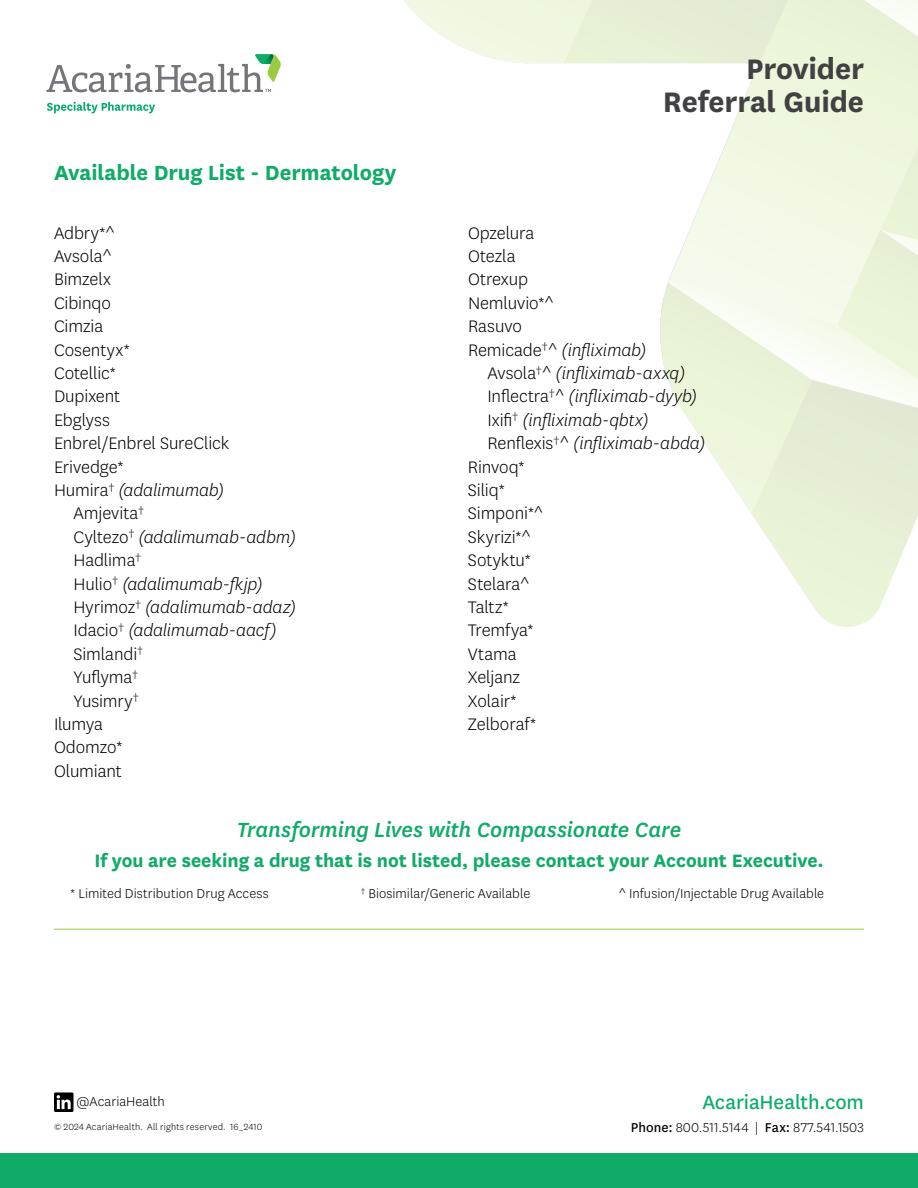
<style>
.page{position:relative;width:918px;height:1188px;background:#fff}
.page>*{position:absolute;margin:0;border:0;box-sizing:border-box;transform-origin:0 0}
.t1{font:700 33px/33px "Centene Sans";letter-spacing:-.005em;color:#414042;text-align:right}
.t2{font:italic 500 24px "Centene Sans";letter-spacing:-.01em;color:#11ab68}
.t3{font:700 24px "Centene Sans";letter-spacing:-.005em;color:#11ab68}
.t4{font:22.5px "Centene Sans";letter-spacing:-.005em;color:#0cac69}
.t5{font:700 21px "Centene Sans";color:#11ab68}
.t6{font:300 19.5px "Centene Sans";letter-spacing:-.005em;color:#000}
.t7{font:italic 300 19.5px "Centene Sans";letter-spacing:-.01em;color:#000}
.t8{font:300 15px "Centene Sans";letter-spacing:.005em;color:#000}
.t9{font:300 10.5px "Centene Sans";letter-spacing:.015em;color:#000}
.s1{font-style:normal}
.s2{font-weight:400}
</style>
<div class="page">
<img style="left:404px;top:0;width:514px;height:626px">
<div style="left:0;top:1153px;width:918px;height:35px;background:#11ab69"></div>
<svg style="left:46px;top:54px;width:235px;height:38px"></svg>
<svg style="left:47px;top:102px;width:108px;height:11px"></svg>
<hr style="left:54px;top:929px;width:810px;height:1px;background:#9aca3c">
<svg style="left:54px;top:1092px;width:20px;height:20px"></svg>
<p class="t3" style="left:54px;top:156px;width:344px">Available Drug List - Dermatology</p>
<p class="t6" style="left:54px;top:221px;width:62px">Adbry*^</p>
<p class="t6" style="left:54px;top:244px;width:59px">Avsola^</p>
<p class="t6" style="left:54px;top:267px;width:59px">Bimzelx</p>
<p class="t6" style="left:54px;top:291px;width:58px">Cibinqo</p>
<p class="t6" style="left:54px;top:314px;width:51px">Cimzia</p>
<p class="t6" style="left:54px;top:338px;width:77px">Cosentyx*</p>
<p class="t6" style="left:54px;top:361px;width:64px">Cotellic*</p>
<p class="t6" style="left:54px;top:384px;width:68px">Dupixent</p>
<p class="t6" style="left:54px;top:408px;width:57px">Ebglyss</p>
<p class="t6" style="left:54px;top:431px;width:177px">Enbrel/Enbrel SureClick</p>
<p class="t6" style="left:54px;top:455px;width:71px">Erivedge*</p>
<p class="t7" style="left:54px;top:478px;width:172px"><span class="s1">Humira</span><sup>†</sup> (adalimumab)</p>
<p class="t6" style="left:73px;top:501px;width:72px">Amjevita<sup>†</sup></p>
<p class="t7" style="left:74px;top:525px;width:224px"><span class="s1">Cyltezo</span><sup>†</sup> (adalimumab-adbm)</p>
<p class="t6" style="left:74px;top:548px;width:69px">Hadlima<sup>†</sup></p>
<p class="t7" style="left:74px;top:572px;width:191px"><span class="s1">Hulio</span><sup>†</sup> (adalimumab-fkjp)</p>
<p class="t7" style="left:74px;top:595px;width:224px"><span class="s1">Hyrimoz</span><sup>†</sup> (adalimumab-adaz)</p>
<p class="t7" style="left:73px;top:619px;width:205px"><span class="s1">Idacio</span><sup>†</sup> (adalimumab-aacf)</p>
<p class="t6" style="left:73px;top:642px;width:71px">Simlandi<sup>†</sup></p>
<p class="t6" style="left:74px;top:665px;width:66px">Yuflyma<sup>†</sup></p>
<p class="t6" style="left:73px;top:689px;width:67px">Yusimry<sup>†</sup></p>
<p class="t6" style="left:54px;top:712px;width:51px">Ilumya</p>
<p class="t6" style="left:54px;top:735px;width:70px">Odomzo*</p>
<p class="t6" style="left:54px;top:759px;width:69px">Olumiant</p>
<h1 class="t1" style="left:663px;top:50px;width:203px">Provider<br>Referral Guide</h1>
<p class="t6" style="left:468px;top:221px;width:68px">Opzelura</p>
<p class="t6" style="left:468px;top:244px;width:49px">Otezla</p>
<p class="t6" style="left:468px;top:267px;width:62px">Otrexup</p>
<p class="t6" style="left:468px;top:291px;width:87px">Nemluvio*^</p>
<p class="t6" style="left:468px;top:314px;width:55px">Rasuvo</p>
<p class="t7" style="left:468px;top:338px;width:180px"><span class="s1">Remicade</span><sup>†</sup><span class="s1">^</span> (infliximab)</p>
<p class="t7" style="left:488px;top:361px;width:199px"><span class="s1">Avsola</span><sup>†</sup><span class="s1">^</span> (infliximab-axxq)</p>
<p class="t7" style="left:488px;top:385px;width:211px"><span class="s1">Inflectra</span><sup>†</sup><span class="s1">^</span> (infliximab-dyyb)</p>
<p class="t7" style="left:488px;top:408px;width:163px"><span class="s1">Ixifi</span><sup>†</sup> (infliximab‑qbtx)</p>
<p class="t7" style="left:488px;top:432px;width:219px"><span class="s1">Renflexis</span><sup>†</sup><span class="s1">^</span> (infliximab-abda)</p>
<p class="t6" style="left:468px;top:455px;width:58px">Rinvoq*</p>
<p class="t6" style="left:468px;top:478px;width:38px">Siliq*</p>
<p class="t6" style="left:468px;top:501px;width:77px">Simponi*^</p>
<p class="t6" style="left:468px;top:525px;width:64px">Skyrizi*^</p>
<p class="t6" style="left:468px;top:548px;width:65px">Sotyktu*</p>
<p class="t6" style="left:468px;top:572px;width:63px">Stelara^</p>
<p class="t6" style="left:468px;top:595px;width:43px">Taltz*</p>
<p class="t6" style="left:468px;top:618px;width:67px">Tremfya*</p>
<p class="t6" style="left:468px;top:642px;width:50px">Vtama</p>
<p class="t6" style="left:468px;top:665px;width:54px">Xeljanz</p>
<p class="t6" style="left:468px;top:689px;width:50px">Xolair*</p>
<p class="t6" style="left:468px;top:712px;width:70px">Zelboraf*</p>
<p class="t2" style="left:237px;top:814px;width:446px">Transforming Lives with Compassionate Care</p>
<p class="t5" style="left:94px;top:845px;width:731px">If you are seeking a drug that is not listed, please contact your Account Executive.</p>
<p class="t8" style="left:70px;top:884px;width:200px">* Limited Distribution Drug Access</p>
<p class="t8" style="left:361px;top:884px;width:171px"><sup>†</sup> Biosimilar/Generic Available</p>
<p class="t8" style="left:619px;top:884px;width:207px">^ Infusion/Injectable Drug Available</p>
<p class="t8" style="left:77px;top:1092px;width:90px">@AcariaHealth</p>
<p class="t9" style="left:54px;top:1121px;width:210px">© 2024 AcariaHealth. All rights reserved. 16_2410</p>
<p class="t4" style="left:702px;top:1087px;width:163px">AcariaHealth.com</p>
<p class="t8" style="left:631px;top:1118px;width:235px"><span class="s2">Phone:</span> 800.511.5144 | <span class="s2">Fax:</span> 877.541.1503</p>
</div>
